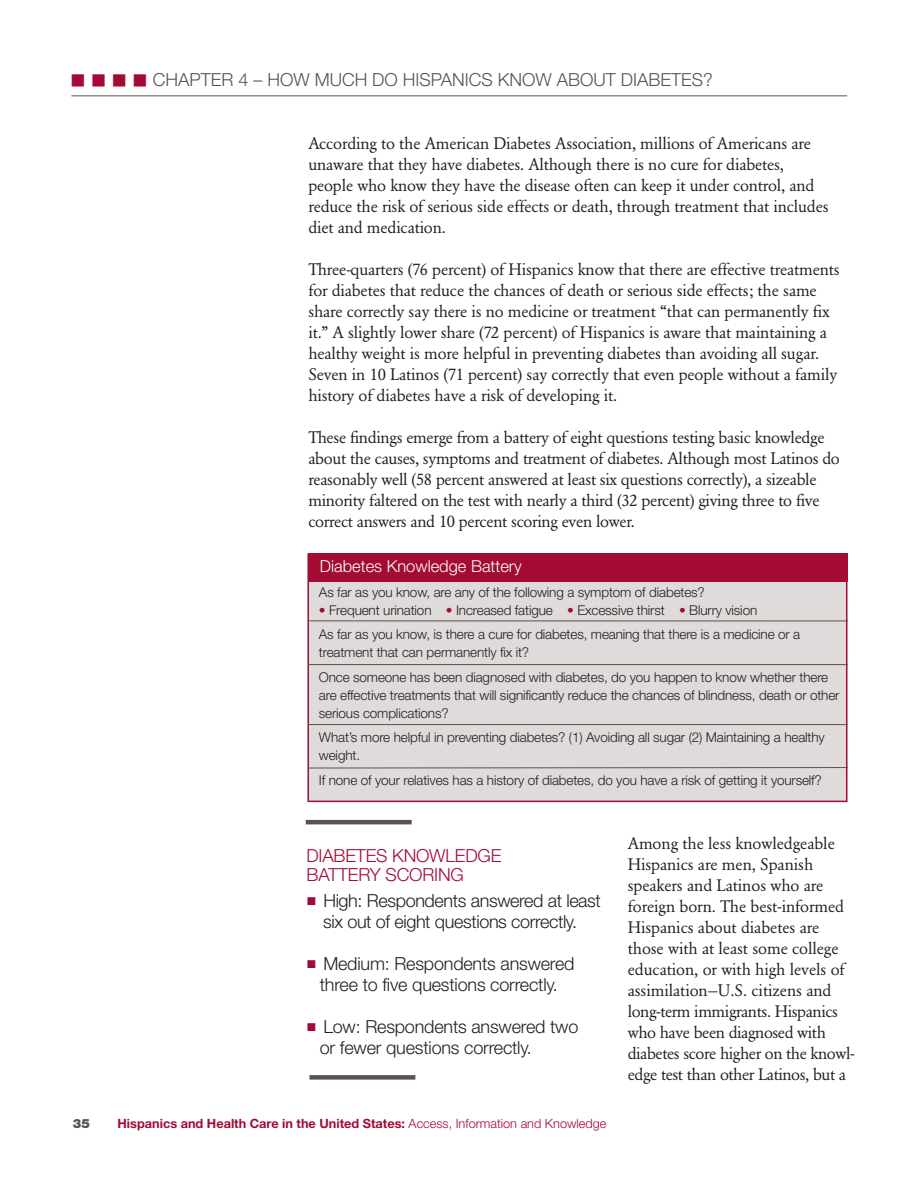
<style>
.page{position:relative;width:918px;height:1188px;background:#fff}
.page>*{position:absolute;margin:0;border:0;box-sizing:border-box;transform-origin:0 0}
.t1{font:300 18px/21px "Helvetica Neue LT";letter-spacing:-.01em;color:#231f20}
.t2{font:300 18px "Helvetica Neue LT";color:#5d514e}
.t3{font:300 18px/19.5px "Helvetica Neue LT";letter-spacing:-.01em;color:#a30a34}
.t4{font:16.5px/21px "Garamond BE";letter-spacing:-.01em;color:#231f20}
.t5{font:300 16.5px "Helvetica Neue LT";color:#fff}
.t6{font:300 13.5px/24.5px "Helvetica Neue LT";letter-spacing:-.01em;color:#231f20}
.t7{font:700 12.75px "Helvetica Neue LT";color:#a30a34}
.t8{font:900 12.75px "Helvetica Neue LT";color:#5d514e}
.s1{color:#a30a34}
.s2{font-weight:300}
</style>
<div class="page">
<div style="left:309px;top:555px;width:537px;height:246px;background:#dfdbda"></div>
<div style="left:307px;top:554px;width:540px;height:248px;border:2px solid #a30a34"></div>
<hr style="left:71px;top:95px;width:776px;height:1px;background:#5d514e">
<hr style="left:306px;top:820px;width:106px;height:4px;background:#5d514e">
<div style="left:310px;top:1075px;width:105px;height:5px;background:#5d514e"></div>
<hr style="left:308px;top:621px;width:540px;height:1px;background:#5d514e">
<hr style="left:308px;top:664px;width:540px;height:1px;background:#5d514e">
<hr style="left:308px;top:724px;width:540px;height:1px;background:#5d514e">
<svg style="left:307px;top:767px;width:541px;height:2px"></svg>
<div style="left:308px;top:553px;width:540px;height:28px;background:#a30a34"></div>
<p class="t2" style="left:153px;top:74px;width:561px">CHAPTER 4 – HOW MUCH DO HISPANICS KNOW ABOUT DIABETES?</p>
<p class="t4" style="left:308px;top:135px;width:522px">According to the American Diabetes Association, millions of Americans are unaware that they have diabetes. Although there is no cure for diabetes, people who know they have the disease often can keep it under control, and reduce the risk of serious side effects or death, through treatment that includes diet and medication.</p>
<p class="t4" style="left:308px;top:261px;width:533px">Three-quarters (76 percent) of Hispanics know that there are effective treatments for diabetes that reduce the chances of death or serious side effects; the same share correctly say there is no medicine or treatment “that can permanently fix it.” A slightly lower share (72 percent) of Hispanics is aware that maintaining a healthy weight is more helpful in preventing diabetes than avoiding all sugar.<br>Seven in 10 Latinos (71 percent) say correctly that even people without a family history of diabetes have a risk of developing it.</p>
<p class="t4" style="left:308px;top:429px;width:533px">These findings emerge from a battery of eight questions testing basic knowledge about the causes, symptoms and treatment of diabetes. Although most Latinos do reasonably well (58 percent answered at least six questions correctly), a sizeable minority faltered on the test with nearly a third (32 percent) giving three to five correct answers and 10 percent scoring even lower.</p>
<p class="t5" style="left:320px;top:560px;width:203px">Diabetes Knowledge Battery</p>
<p class="t6" style="left:319px;top:581px;width:387px">As far as you know, are any of the following a symptom of diabetes?</p>
<p class="t6" style="left:319px;top:599px;width:483px"><span class="s1">•</span> Frequent urination <span class="s1">•</span> Increased fatigue <span class="s1">•</span> Excessive thirst <span class="s1">•</span> Blurry vision<br>As far as you know, is there a cure for diabetes, meaning that there is a medicine or a</p>
<p class="t6" style="left:319px;top:641px;width:511px">treatment that can permanently fix it?<br>Once someone has been diagnosed with diabetes, do you happen to know whether there</p>
<p class="t6" style="left:319px;top:687px;width:522px;line-height:18px">are effective treatments that will significantly reduce the chances of blindness, death or other serious complications?</p>
<p class="t6" style="left:319px;top:730px;width:507px;line-height:18px">What’s more helpful in preventing diabetes? (1) Avoiding all sugar (2) Maintaining a healthy weight.</p>
<p class="t6" style="left:319px;top:769px;width:504px">If none of your relatives has a history of diabetes, do you have a risk of getting it yourself?</p>
<p class="t3" style="left:307px;top:847px;width:196px">DIABETES KNOWLEDGE<br>BATTERY SCORING</p>
<p class="t1" style="left:323px;top:892px;width:279px">High: Respondents answered at least six out of eight questions correctly.</p>
<p class="t1" style="left:320px;top:955px;width:256px">Medium: Respondents answered three to five questions correctly.</p>
<p class="t1" style="left:320px;top:1018px;width:260px">Low: Respondents answered two or fewer questions correctly.</p>
<p class="t8" style="left:73px;top:1119px;width:19px">35</p>
<p class="t7" style="left:118px;top:1119px;width:490px">Hispanics and Health Care in the United States: <span class="s2">Access, Information and Knowledge</span></p>
<p class="t4" style="left:628px;top:834px;width:228px">Among the less knowledgeable<br>Hispanics are men, Spanish speakers and Latinos who are foreign born. The best-informed<br>Hispanics about diabetes are those with at least some college education, or with high levels of assimilation—U.S. citizens and long-term immigrants. Hispanics who have been diagnosed with diabetes score higher on the knowl&shy;edge test than other Latinos, but a</p>
</div>
